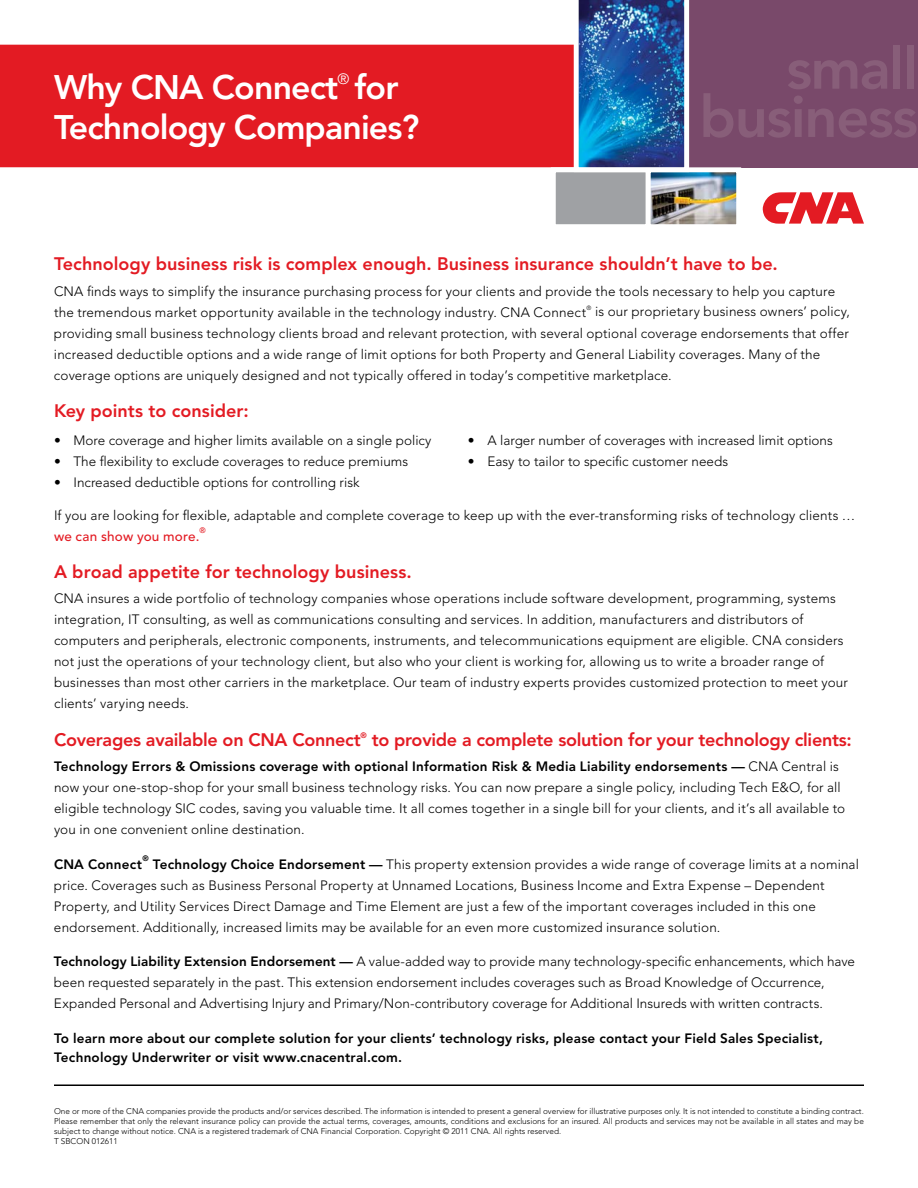
<style>
.page{position:relative;width:918px;height:1188px;background:#fff}
.page>*{position:absolute;margin:0;border:0;box-sizing:border-box;transform-origin:0 0}
.t1{font:800 57.9px/48.3px "Avenir";letter-spacing:-.025em;color:#885e79;text-align:right}
.t2{font:800 33.9px/40.7px "Avenir";letter-spacing:-.025em;color:#fff}
.t3{font:800 18px "Avenir";color:#e31b23}
.t4{font:14.85px "Avenir";color:#fff}
.t5{font:300 13.5px/21px "Avenir";letter-spacing:.01em;color:#000}
.t6{font:800 13.5px/19.5px "Avenir";letter-spacing:.015em;color:#000}
.t7{font:500 13.5px "Avenir";letter-spacing:.015em;color:#e31b23}
.t8{font:300 8.25px/9.9px "Avenir";color:#000}
.t9{font:500 7.8px "Avenir";color:#e31b23}
.t10{font:800 7.8px "Avenir";color:#e31b23}
.t11{font:800 7.8px "Avenir";color:#000}
.t12{font:300 6.15px "Avenir";color:#000}
.s1{font-weight:800}
</style>
<div class="page">
<div style="left:683px;top:0;width:235px;height:167px;background:#79496a"></div>
<div style="left:0;top:45px;width:574px;height:122px;background:#e31b23"></div>
<div style="left:551px;top:167px;width:100px;height:62px;background:#9fa1a4;border:5px solid #fff"></div>
<img style="left:652px;top:173px;width:83px;height:50px">
<div style="left:646px;top:167px;width:95px;height:62px;border:5px solid #fff"></div>
<svg style="left:763px;top:192px;width:101px;height:32px"></svg>
<img style="left:574px;top:0;width:115px;height:172px">
<hr style="left:54px;top:1084px;width:810px;height:2px;background:#000">
<h2 class="t2" style="left:54px;top:66px;width:367px;text-indent:300px">for<br>Technology Companies?</h2>
<h2 class="t2" style="left:54px;top:66px;width:286px">Why CNA Connect</h2>
<p class="t4" style="left:338px;top:70px;width:13px">®</p>
<h1 class="t1" style="left:700px;top:44px;width:220px">small business</h1>
<h3 class="t3" style="left:54px;top:253px;width:725px">Technology business risk is complex enough. Business insurance shouldn’t have to be.</h3>
<p class="t5" style="left:54px;top:280px;width:783px">CNA finds ways to simplify the insurance purchasing process for your clients and provide the tools necessary to help you capture the tremendous market opportunity available in the technology industry. CNA Connect</p>
<p class="t12" style="left:587px;top:304px;width:6px">®</p>
<p class="t5" style="left:54px;top:301px;width:797px;text-indent:541px">is our proprietary business owners’ policy, providing small business technology clients broad and relevant protection, with several optional coverage endorsements that offer increased deductible options and a wide range of limit options for both Property and General Liability coverages. Many of the coverage options are uniquely designed and not typically offered in today’s competitive marketplace.</p>
<h3 class="t3" style="left:54px;top:400px;width:196px">Key points to consider:</h3>
<p class="t5" style="left:54px;top:430px;width:379px">• More coverage and higher limits available on a single policy</p>
<p class="t5" style="left:54px;top:451px;width:356px">• The flexibility to exclude coverages to reduce premiums</p>
<p class="t5" style="left:54px;top:472px;width:307px">• Increased deductible options for controlling risk</p>
<p class="t5" style="left:468px;top:430px;width:366px">• A larger number of coverages with increased limit options</p>
<p class="t5" style="left:468px;top:451px;width:262px">• Easy to tailor to specific customer needs</p>
<p class="t5" style="left:54px;top:504px;width:803px">If you are looking for flexible, adaptable and complete coverage to keep up with the ever-transforming risks of technology clients …</p>
<p class="t7" style="left:54px;top:528px;width:147px">we can show you more.</p>
<p class="t9" style="left:199px;top:526px;width:8px">®</p>
<h3 class="t3" style="left:54px;top:561px;width:359px">A broad appetite for technology business.</h3>
<p class="t5" style="left:54px;top:588px;width:796px">CNA insures a wide portfolio of technology companies whose operations include software development, programming, systems integration, IT consulting, as well as communications consulting and services. In addition, manufacturers and distributors of computers and peripherals, electronic components, instruments, and telecommunications equipment are eligible. CNA considers not just the operations of your technology client, but also who your client is working for, allowing us to write a broader range of businesses than most other carriers in the marketplace. Our team of industry experts provides customized protection to meet your clients’ varying needs.</p>
<h3 class="t3" style="left:54px;top:729px;width:308px">Coverages available on CNA Connect</h3>
<p class="t10" style="left:360px;top:731px;width:8px">®</p>
<h3 class="t3" style="left:372px;top:729px;width:482px">to provide a complete solution for your technology clients:</h3>
<p class="t5" style="left:54px;top:756px;width:793px"><span class="s1">Technology Errors &amp; Omissions coverage with optional Information Risk &amp; Media Liability endorsements —</span> CNA Central is now your one-stop-shop for your small business technology risks. You can now prepare a single policy, including Tech E&amp;O, for all eligible technology SIC codes, saving you valuable time. It all comes together in a single bill for your clients, and it’s all available to you in one convenient online destination.</p>
<p class="t6" style="left:54px;top:854px;width:90px">CNA Connect</p>
<p class="t11" style="left:143px;top:854px;width:8px">®</p>
<p class="t5" style="left:54px;top:854px;width:806px;text-indent:99px"><span class="s1">Technology Choice Endorsement —</span> This property extension provides a wide range of coverage limits at a nominal price. Coverages such as Business Personal Property at Unnamed Locations, Business Income and Extra Expense – Dependent Property, and Utility Services Direct Damage and Time Element are just a few of the important coverages included in this one endorsement. Additionally, increased limits may be available for an even more customized insurance solution.</p>
<p class="t5" style="left:54px;top:951px;width:803px"><span class="s1">Technology Liability Extension Endorsement —</span> A value-added way to provide many technology-specific enhancements, which have been requested separately in the past. This extension endorsement includes coverages such as Broad Knowledge of Occurrence,<br>Expanded Personal and Advertising Injury and Primary/Non-contributory coverage for Additional Insureds with written contracts.</p>
<p class="t6" style="left:54px;top:1028px;width:771px">To learn more about our complete solution for your clients’ technology risks, please contact your Field Sales Specialist,<br>Technology Underwriter or visit www.cnacentral.com.</p>
<p class="t8" style="left:54px;top:1106px;width:811px">One or more of the CNA companies provide the products and/or services described. The information is intended to present a general overview for illustrative purposes only. It is not intended to constitute a binding contract.<br>Please remember that only the relevant insurance policy can provide the actual terms, coverages, amounts, conditions and exclusions for an insured. All products and services may not be available in all states and may be subject to change without notice. CNA is a registered trademark of CNA Financial Corporation. Copyright © 2011 CNA. All rights reserved.<br>T SBCON 012611</p>
</div>
